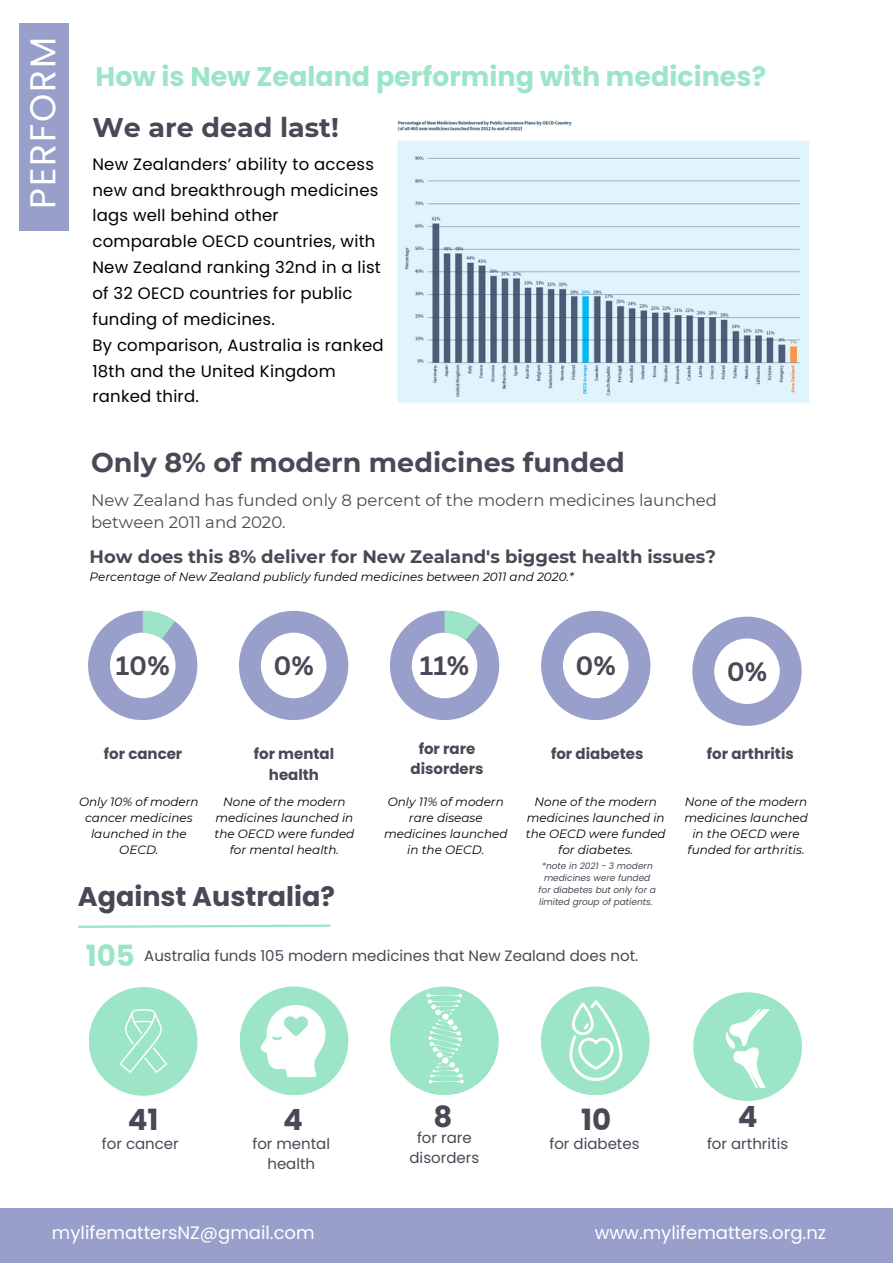
<style>
.page{position:relative;width:893px;height:1264px;background:#fff}
.page>*{position:absolute;margin:0;border:0;box-sizing:border-box;transform-origin:0 0}
.t1{font:36px "Poppins";letter-spacing:.05em;color:#fff}
.t2{font:700 29.25px "Poppins";color:#484955}
.t3{font:700 29.25px "Poppins";color:#9ce5c7}
.t4{font:700 27px "Montserrat";color:#484955}
.t5{font:700 27px "Poppins";color:#9ce5c7}
.t6{font:700 27px "Poppins";color:#484955}
.t7{font:700 25.95px "Canva Sans";color:#484955}
.t8{font:700 18px "Montserrat";color:#484955}
.t9{font:18px "Poppins";color:#fff}
.t10{font:16.5px/25.8px "Poppins";letter-spacing:.015em;color:#000}
.t11{font:16.5px/22.5px "Montserrat";color:#484955}
.t12{font:15px/20.2px "Poppins";color:#484955;text-align:center}
.t13{font:700 15px/20.2px "Poppins";color:#484955;text-align:center}
.t14{font:italic 12px/16px "Montserrat";color:#000;text-align:center}
.t15{font:italic 9px/12px "Poppins";color:#484955;text-align:center}
</style>
<div class="page">
<svg style="left:78px;top:924px;width:253px;height:4px"></svg>
<svg style="left:88px;top:611px;width:109px;height:109px"></svg>
<svg style="left:239px;top:611px;width:109px;height:109px"></svg>
<svg style="left:390px;top:611px;width:109px;height:109px"></svg>
<svg style="left:541px;top:611px;width:109px;height:109px"></svg>
<svg style="left:692px;top:616px;width:109px;height:110px"></svg>
<div style="left:89px;top:987px;width:108px;height:108px;background:#9ce5c7;border-radius:50%"></div>
<div style="left:240px;top:986px;width:108px;height:109px;background:#9ce5c7;border-radius:50%"></div>
<div style="left:390px;top:986px;width:108px;height:109px;background:#9ce5c7;border-radius:50%"></div>
<div style="left:541px;top:986px;width:108px;height:109px;background:#9ce5c7;border-radius:50%"></div>
<div style="left:693px;top:992px;width:108px;height:108px;background:#9ce5c7;border-radius:50%"></div>
<svg style="left:119px;top:1009px;width:48px;height:64px"></svg>
<svg style="left:260px;top:1005px;width:66px;height:72px"></svg>
<svg style="left:426px;top:993px;width:37px;height:90px"></svg>
<svg style="left:569px;top:1000px;width:53px;height:80px"></svg>
<svg style="left:726px;top:1009px;width:44px;height:78px"></svg>
<div style="left:19px;top:24px;width:50px;height:207px;background:#989fca"></div>
<img style="left:397px;top:120px;width:412px;height:283px">
<div style="left:0;top:1208px;width:892px;height:54px;background:#989fca"></div>
<p class="t1" style="left:18px;top:209px;width:173px;rotate:-90deg">PERFORM</p>
<p class="t5" style="left:96px;top:58px;width:672px">How is New Zealand performing with medicines?</p>
<p class="t4" style="left:92px;top:111px;width:248px">We are dead last!</p>
<p class="t10" style="left:92px;top:151px;width:290px">New Zealanders’ ability to access new and breakthrough medicines lags well behind other comparable OECD countries, with<br>New Zealand ranking 32nd in a list of 32 OECD countries for public funding of medicines.</p>
<p class="t10" style="left:92px;top:332px;width:293px">By comparison, Australia is ranked<br>18th and the United Kingdom ranked third.</p>
<p class="t4" style="left:91px;top:445px;width:535px">Only 8% of modern medicines funded</p>
<p class="t11" style="left:91px;top:488px;width:627px">New Zealand has funded only 8 percent of the modern medicines launched between 2011 and 2020.</p>
<p class="t8" style="left:90px;top:545px;width:627px">How does this 8% deliver for New Zealand's biggest health issues?</p>
<p class="t14" style="left:90px;top:569px;width:485px">Percentage of New Zealand publicly funded medicines between 2011 and 2020.*</p>
<p class="t7" style="left:116px;top:647px;width:56px">10%</p>
<p class="t7" style="left:273px;top:647px;width:42px">0%</p>
<p class="t7" style="left:419px;top:647px;width:51px">11%</p>
<p class="t7" style="left:575px;top:647px;width:42px">0%</p>
<p class="t7" style="left:726px;top:653px;width:42px">0%</p>
<p class="t13" style="left:104px;top:744px;width:80px">for cancer</p>
<p class="t13" style="left:254px;top:744px;width:82px">for mental health</p>
<p class="t13" style="left:410px;top:738px;width:75px">for rare disorders</p>
<p class="t13" style="left:551px;top:744px;width:94px">for diabetes</p>
<p class="t13" style="left:706px;top:744px;width:88px">for arthritis</p>
<p class="t14" style="left:79px;top:793px;width:121px">Only 10% of modern cancer medicines launched in the<br>OECD.</p>
<p class="t14" style="left:214px;top:793px;width:141px">None of the modern medicines launched in the OECD were funded for mental health.</p>
<p class="t14" style="left:384px;top:793px;width:125px">Only 11% of modern rare disease medicines launched in the OECD.</p>
<p class="t14" style="left:525px;top:793px;width:141px">None of the modern medicines launched in the OECD were funded for diabetes.</p>
<p class="t14" style="left:684px;top:793px;width:125px">None of the modern medicines launched in the OECD were funded for arthritis.</p>
<p class="t6" style="left:78px;top:877px;width:259px">Against Australia?</p>
<p class="t15" style="left:538px;top:859px;width:119px">*note in 2021 - 3 modern medicines were funded for diabetes but only for a limited group of patients.</p>
<p class="t3" style="left:86px;top:934px;width:51px">105</p>
<p class="t12" style="left:144px;top:945px;width:495px">Australia funds 105 modern medicines that New Zealand does not.</p>
<p class="t2" style="left:128px;top:1099px;width:32px">41</p>
<p class="t2" style="left:283px;top:1099px;width:21px">4</p>
<p class="t2" style="left:433px;top:1096px;width:20px">8</p>
<p class="t2" style="left:581px;top:1099px;width:32px">10</p>
<p class="t2" style="left:737px;top:1096px;width:21px">4</p>
<p class="t12" style="left:102px;top:1133px;width:78px">for cancer</p>
<p class="t12" style="left:252px;top:1133px;width:79px">for mental health</p>
<p class="t12" style="left:409px;top:1127px;width:71px">for rare disorders</p>
<p class="t12" style="left:549px;top:1133px;width:92px">for diabetes</p>
<p class="t12" style="left:707px;top:1133px;width:83px">for arthritis</p>
<p class="t9" style="left:52px;top:1220px;width:264px">mylifemattersNZ@gmail.com</p>
<p class="t9" style="left:594px;top:1220px;width:233px">www.mylifematters.org.nz</p>
</div>
